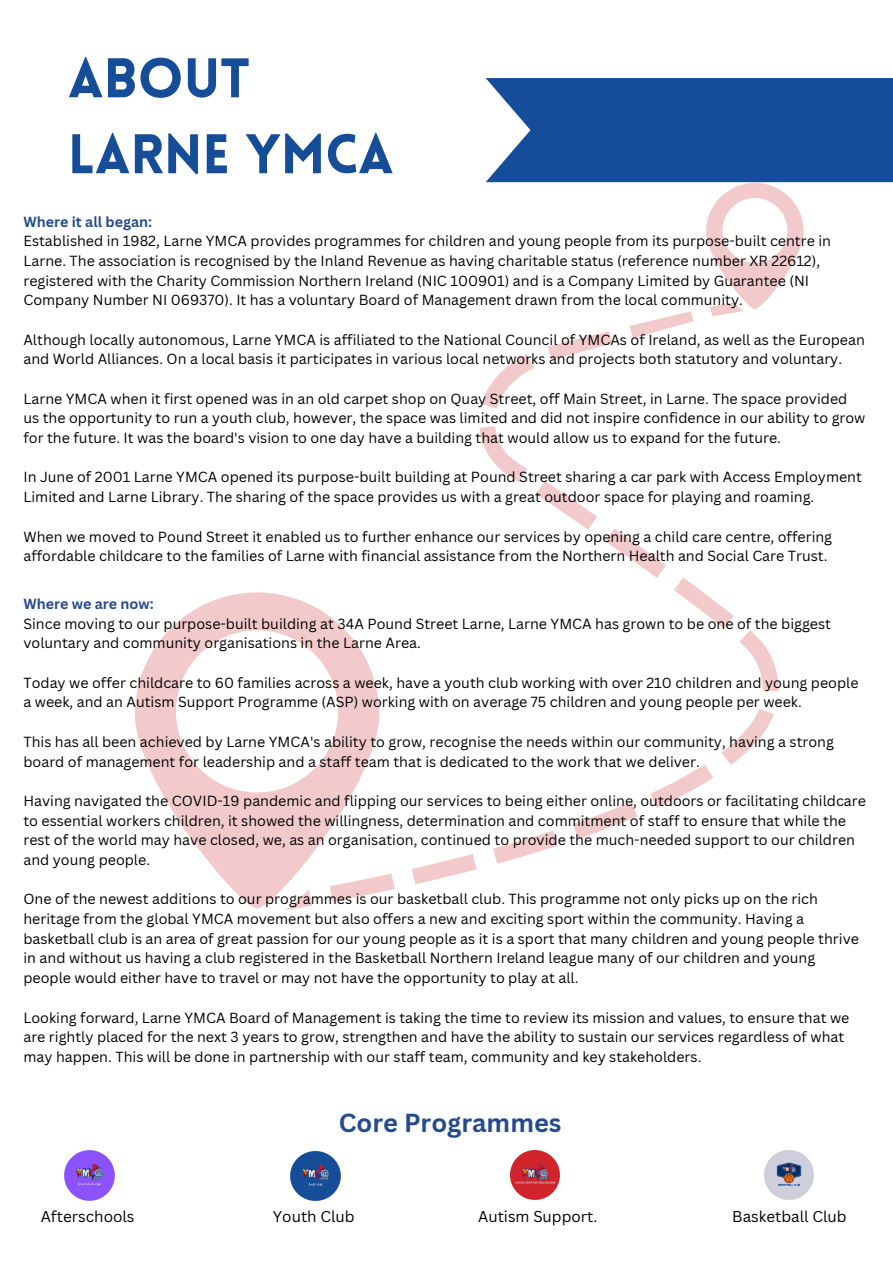
<style>
.page{position:relative;width:893px;height:1263px;background:#fff}
.page>*{position:absolute;margin:0;border:0;box-sizing:border-box;transform-origin:0 0}
.t1{font:900 54.53px/75.9px "Lovelo";color:#164d98}
.t2{font:700 25.42px "Canva Sans";color:#254a8d}
.t3{font:15.23px "Canva Sans";color:#000}
.t4{font:14.25px/19.6px "Canva Sans";color:#000}
.t5{font:700 14.25px "Canva Sans";color:#254a8d}
</style>
<div class="page">
<img style="left:764px;top:1150px;width:50px;height:50px">
<img style="left:290px;top:1151px;width:51px;height:50px">
<img style="left:510px;top:1150px;width:50px;height:50px">
<img style="left:64px;top:1150px;width:51px;height:51px">
<svg style="left:135px;top:592px;width:195px;height:316px"></svg>
<svg style="left:330px;top:316px;width:448px;height:586px"></svg>
<svg style="left:283px;top:890px;width:29px;height:20px"></svg>
<svg style="left:486px;top:78px;width:407px;height:238px"></svg>
<h1 class="t1" style="left:68px;top:46px;width:327px">ABOUT<br>LARNE YMCA</h1>
<p class="t5" style="left:23px;top:211px;width:130px">Where it all began:</p>
<p class="t4" style="left:23px;top:231px;width:809px">Established in 1982, Larne YMCA provides programmes for children and young people from its purpose-built centre in Larne. The association is recognised by the Inland Revenue as having charitable status (reference number XR 22612), registered with the Charity Commission Northern Ireland (NIC 100901) and is a Company Limited by Guarantee (NI Company Number NI 069370). It has a voluntary Board of Management drawn from the local community.</p>
<p class="t4" style="left:23px;top:329px;width:843px">Although locally autonomous, Larne YMCA is affiliated to the National Council of YMCAs of Ireland, as well as the European and World Alliances. On a local basis it participates in various local networks and projects both statutory and voluntary.</p>
<p class="t4" style="left:23px;top:388px;width:843px">Larne YMCA when it first opened was in an old carpet shop on Quay Street, off Main Street, in Larne. The space provided us the opportunity to run a youth club, however, the space was limited and did not inspire confidence in our ability to grow for the future. It was the board's vision to one day have a building that would allow us to expand for the future.</p>
<p class="t4" style="left:23px;top:467px;width:840px">In June of 2001 Larne YMCA opened its purpose-built building at Pound Street sharing a car park with Access Employment<br>Limited and Larne Library. The sharing of the space provides us with a great outdoor space for playing and roaming.</p>
<p class="t4" style="left:23px;top:526px;width:810px">When we moved to Pound Street it enabled us to further enhance our services by opening a child care centre, offering affordable childcare to the families of Larne with financial assistance from the Northern Health and Social Care Trust.</p>
<p class="t5" style="left:23px;top:594px;width:132px">Where we are now:</p>
<p class="t4" style="left:23px;top:613px;width:809px">Since moving to our purpose-built building at 34A Pound Street Larne, Larne YMCA has grown to be one of the biggest voluntary and community organisations in the Larne Area.</p>
<p class="t4" style="left:23px;top:672px;width:836px">Today we offer childcare to 60 families across a week, have a youth club working with over 210 children and young people a week, and an Autism Support Programme (ASP) working with on average 75 children and young people per week.</p>
<p class="t4" style="left:23px;top:731px;width:812px">This has all been achieved by Larne YMCA's ability to grow, recognise the needs within our community, having a strong board of management for leadership and a staff team that is dedicated to the work that we deliver.</p>
<p class="t4" style="left:23px;top:790px;width:844px">Having navigated the COVID-19 pandemic and flipping our services to being either online, outdoors or facilitating childcare to essential workers children, it showed the willingness, determination and commitment of staff to ensure that while the rest of the world may have closed, we, as an organisation, continued to provide the much-needed support to our children and young people.</p>
<p class="t4" style="left:23px;top:889px;width:837px">One of the newest additions to our programmes is our basketball club. This programme not only picks up on the rich heritage from the global YMCA movement but also offers a new and exciting sport within the community. Having a basketball club is an area of great passion for our young people as it is a sport that many children and young people thrive in and without us having a club registered in the Basketball Northern Ireland league many of our children and young people would either have to travel or may not have the opportunity to play at all.</p>
<h2 class="t4" style="left:23px;top:1007px;width:827px">Looking forward, Larne YMCA Board of Management is taking the time to review its mission and values, to ensure that we are rightly placed for the next 3 years to grow, strengthen and have the ability to sustain our services regardless of what may happen. This will be done in partnership with our staff team, community and key stakeholders.</h2>
<p class="t2" style="left:339px;top:1105px;width:224px">Core Programmes</p>
<p class="t3" style="left:41px;top:1206px;width:95px">Afterschools</p>
<p class="t3" style="left:273px;top:1206px;width:83px">Youth Club</p>
<p class="t3" style="left:478px;top:1206px;width:121px">Autism Support.</p>
<p class="t3" style="left:732px;top:1206px;width:116px">Basketball Club</p>
</div>
